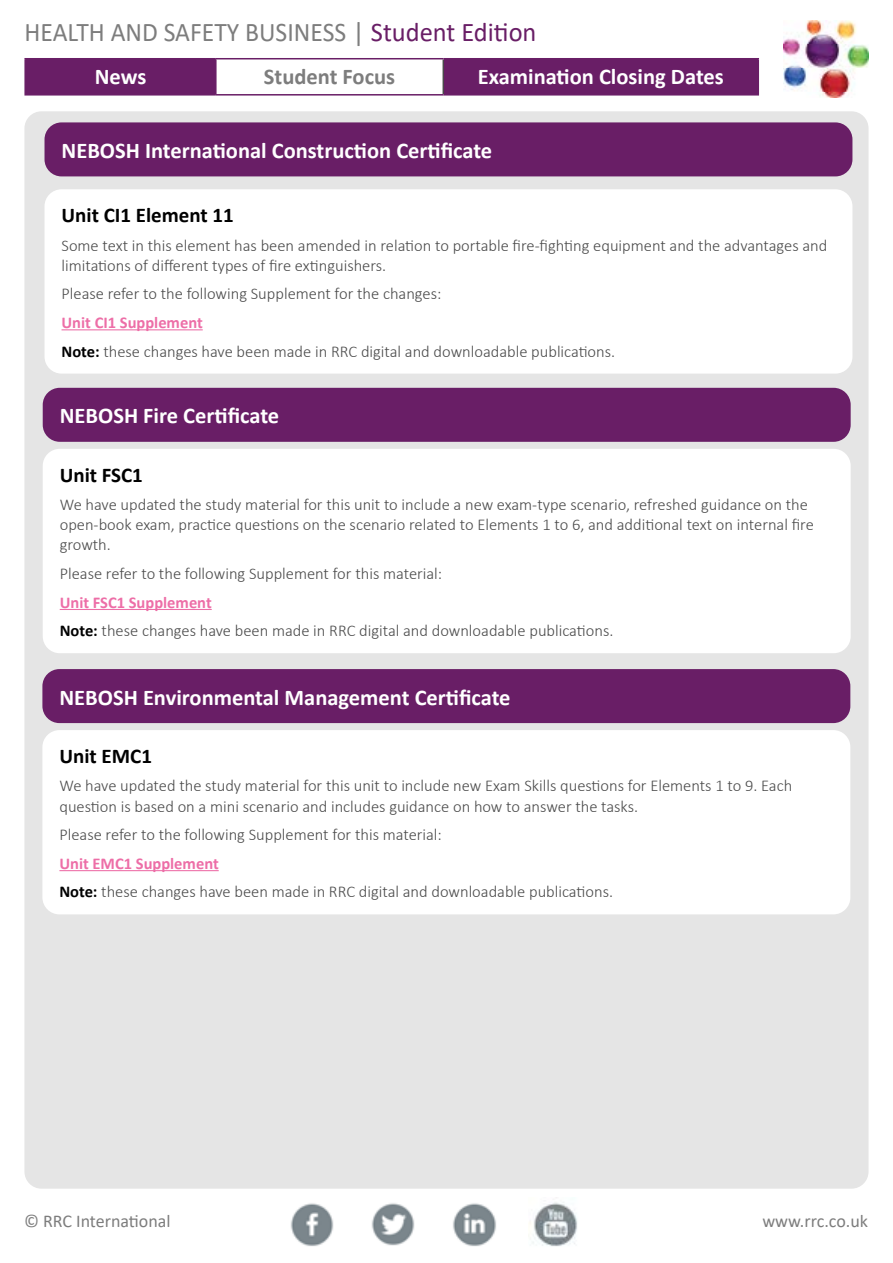
<style>
.page{position:relative;width:893px;height:1263px;background:#fff}
.page>*{position:absolute;margin:0;border:0;box-sizing:border-box;transform-origin:0 0}
.t1{font:27px "Calibri";color:#7d7d7d;scale:.95 1}
.t2{font:700 22.5px "Calibri";color:#fff}
.t3{font:700 22.5px "Calibri";color:#7d7d7d}
.t4{font:700 21px "Calibri";color:#000}
.t5{font:18px "Calibri";color:#7d7d7d}
.t6{font:300 16.5px/20.1px "Calibri";color:#4b4b4b}
.s1{color:#691e66}
.s2{font-weight:700;color:#ed6ea7}
.s3{font-weight:700;color:#000}
</style>
<div class="page">
<div style="left:24px;top:111px;width:844px;height:1078px;background:#e5e5e5;border-radius:17px"></div>
<div style="left:26px;top:59px;width:731px;height:35px;background:#691e66"></div>
<div style="left:216px;top:59px;width:227px;height:36px;background:#fff"></div>
<hr style="left:443px;top:59px;width:1px;height:35px;background:#4b4b4b">
<hr style="left:24px;top:58px;width:192px;height:1px;background:#691e66">
<hr style="left:24px;top:59px;width:2px;height:35px;background:#691e66">
<hr style="left:216px;top:58px;width:227px;height:1px;background:#691e66">
<hr style="left:443px;top:58px;width:316px;height:1px;background:#691e66">
<hr style="left:757px;top:59px;width:2px;height:35px;background:#691e66">
<hr style="left:24px;top:94px;width:192px;height:2px;background:#691e66">
<hr style="left:216px;top:94px;width:227px;height:2px;background:#691e66">
<hr style="left:443px;top:94px;width:316px;height:2px;background:#691e66">
<hr style="left:215px;top:59px;width:2px;height:35px;background:#691e66">
<img style="left:784px;top:20px;width:84px;height:77px">
<img style="left:290px;top:1203px;width:44px;height:43px">
<img style="left:371px;top:1203px;width:44px;height:43px">
<img style="left:453px;top:1203px;width:43px;height:44px">
<img style="left:529px;top:1197px;width:48px;height:50px">
<div style="left:42px;top:730px;width:808px;height:184px;background:#fff;border-radius:17px"></div>
<hr style="left:59px;top:870px;width:160px;height:1px;background:#ed6ea7">
<div style="left:42px;top:669px;width:808px;height:54px;background:#691e66;border-radius:17px"></div>
<div style="left:45px;top:189px;width:807px;height:185px;background:#fff;border-radius:17px"></div>
<hr style="left:62px;top:329px;width:141px;height:1px;background:#ed6ea7">
<div style="left:45px;top:122px;width:807px;height:54px;background:#691e66;border-radius:17px"></div>
<div style="left:43px;top:449px;width:808px;height:204px;background:#fff;border-radius:17px"></div>
<hr style="left:60px;top:609px;width:152px;height:1px;background:#ed6ea7">
<div style="left:43px;top:388px;width:808px;height:54px;background:#691e66;border-radius:17px"></div>
<h1 class="t1" style="left:24px;top:13px;width:540px">HEALTH AND SAFETY BUSINESS | <span class="s1">Student Edition</span></h1>
<h2 class="t2" style="left:95px;top:61px;width:53px">News</h2>
<h2 class="t3" style="left:264px;top:61px;width:133px">Student Focus</h2>
<h2 class="t2" style="left:478px;top:61px;width:248px">Examination Closing Dates</h2>
<h2 class="t2" style="left:62px;top:134px;width:432px">NEBOSH International Construction Certificate</h2>
<p class="t4" style="left:62px;top:200px;width:174px">Unit CI1 Element 11</p>
<p class="t6" style="left:62px;top:235px;width:767px">Some text in this element has been amended in relation to portable fire-fighting equipment and the advantages and limitations of different types of fire extinguishers.</p>
<p class="t6" style="left:62px;top:284px;width:381px">Please refer to the following Supplement for the changes:</p>
<p class="t6" style="left:62px;top:308px;width:555px;line-height:28.7px"><span class="s2">Unit CI1 Supplement<br></span><span class="s3">Note:</span> these changes have been made in RRC digital and downloadable publications.</p>
<h2 class="t2" style="left:60px;top:400px;width:221px">NEBOSH Fire Certificate</h2>
<p class="t4" style="left:60px;top:460px;width:85px">Unit FSC1</p>
<p class="t6" style="left:60px;top:494px;width:756px">We have updated the study material for this unit to include a new exam-type scenario, refreshed guidance on the open-book exam, practice questions on the scenario related to Elements 1 to 6, and additional text on internal fire growth.</p>
<p class="t6" style="left:60px;top:563px;width:384px">Please refer to the following Supplement for this material:</p>
<p class="t6" style="left:60px;top:588px;width:555px;line-height:28.7px"><span class="s2">Unit FSC1 Supplement<br></span><span class="s3">Note:</span> these changes have been made in RRC digital and downloadable publications.</p>
<h2 class="t2" style="left:59px;top:681px;width:453px">NEBOSH Environmental Management Certificate</h2>
<p class="t4" style="left:59px;top:741px;width:94px">Unit EMC1</p>
<p class="t6" style="left:59px;top:776px;width:734px">We have updated the study material for this unit to include new Exam Skills questions for Elements 1 to 9. Each question is based on a mini scenario and includes guidance on how to answer the tasks.</p>
<p class="t6" style="left:59px;top:824px;width:384px">Please refer to the following Supplement for this material:</p>
<p class="t6" style="left:59px;top:849px;width:555px;line-height:28.7px"><span class="s2">Unit EMC1 Supplement<br></span><span class="s3">Note:</span> these changes have been made in RRC digital and downloadable publications.</p>
<p class="t5" style="left:24px;top:1209px;width:148px">© RRC International</p>
<p class="t5" style="left:762px;top:1209px;width:107px">www.rrc.co.uk</p>
</div>
